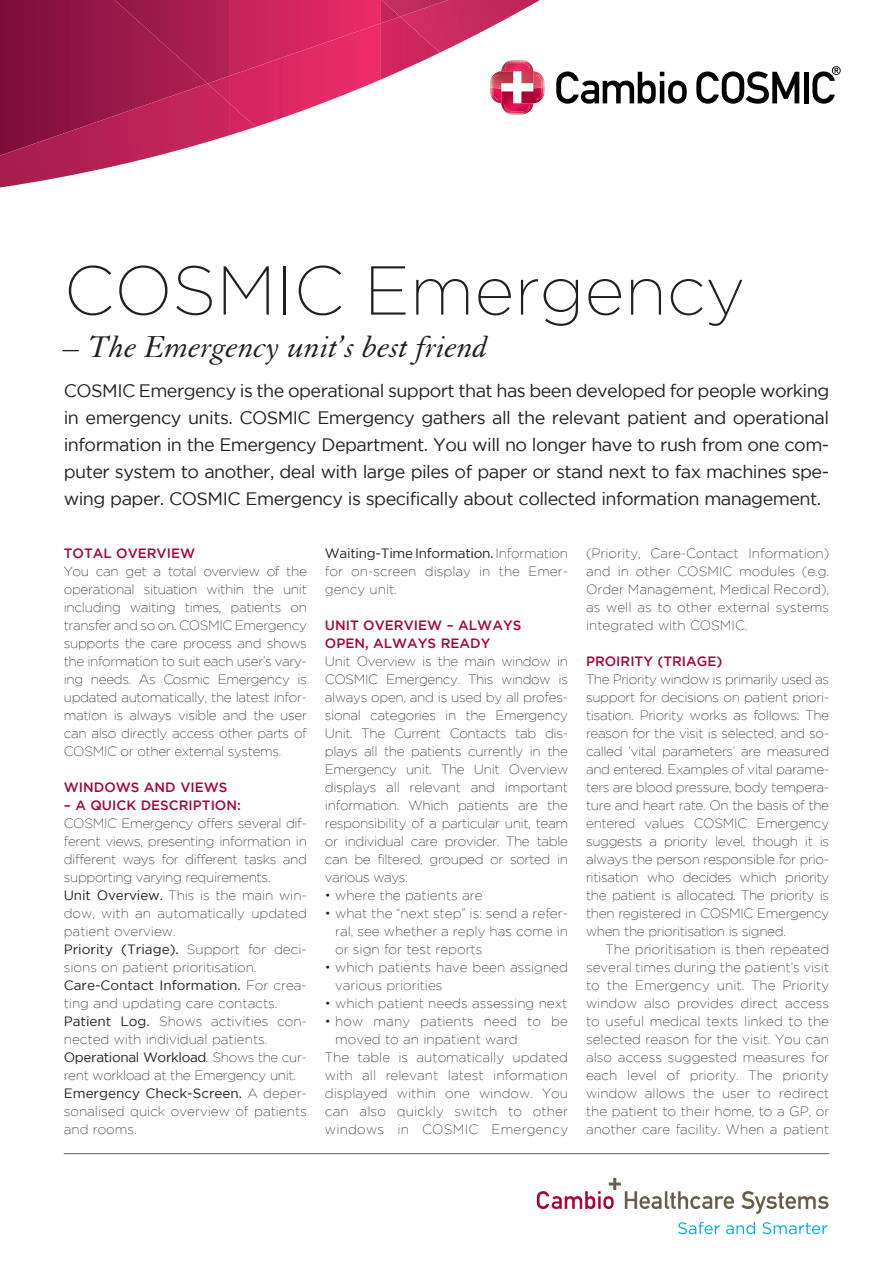
<style>
.page{position:relative;width:893px;height:1263px;background:#fff}
.page>*{position:absolute;margin:0;border:0;box-sizing:border-box;transform-origin:0 0}
.t1{font:200 69px "Gotham";color:#231f20}
.t2{font:italic 33px "Granjon";color:#231f20}
.Bröd_IN_ny{font:18px/27px "Gotham";letter-spacing:-.03em;color:#231f20;text-align:justify}
.Bröd_IN{font:200 13.5px/18px "Gotham";color:#231f20;text-align:justify}
.Bröd_ny{font:200 13.5px/18px "Gotham";color:#231f20;text-align:justify}
.Mellis_ny{font:500 13.5px "Gotham";color:#ab0333}
.Bröd_IN-2{font:200 13.5px/18px "Gotham";letter-spacing:-.025em;color:#231f20}
.Bröd_IN-3{font:500 13.5px/18px "Gotham";color:#ab0333}
.s1{font-weight:400}
.s2{font-weight:300;font-style:italic}
</style>
<div class="page">
<img style="left:0;top:0;width:115px;height:84px">
<img style="left:400px;top:53px;width:39px;height:18px">
<img style="left:0;top:84px;width:229px;height:103px">
<img style="left:400px;top:0;width:140px;height:53px">
<img style="left:0;top:0;width:77px;height:9px">
<svg style="left:115px;top:0;width:285px;height:84px;background:#b62356"></svg>
<img style="left:229px;top:24px;width:151px;height:103px">
<img style="left:229px;top:103px;width:27px;height:32px">
<hr style="left:64px;top:1153px;width:765px;height:1px;background:#685d49">
<img style="left:467px;top:46px;width:78px;height:43px">
<img style="left:533px;top:71px;width:11px;height:4px">
<img style="left:501px;top:60px;width:32px;height:15px">
<img style="left:490px;top:71px;width:23px;height:4px">
<img style="left:505px;top:61px;width:24px;height:9px">
<svg style="left:490px;top:75px;width:54px;height:39px"></svg>
<svg style="left:556px;top:71px;width:131px;height:33px"></svg>
<svg style="left:696px;top:71px;width:103px;height:33px"></svg>
<div style="left:804px;top:72px;width:5px;height:31px;background:#000001"></div>
<svg style="left:812px;top:66px;width:29px;height:38px"></svg>
<svg style="left:741px;top:1191px;width:87px;height:23px"></svg>
<svg style="left:537px;top:1178px;width:197px;height:31px"></svg>
<svg style="left:678px;top:1222px;width:42px;height:12px"></svg>
<svg style="left:726px;top:1222px;width:29px;height:12px"></svg>
<svg style="left:762px;top:1222px;width:65px;height:12px"></svg>
<p class="t1" style="left:64px;top:247px;width:683px">COSMIC Emergency</p>
<p class="t2" style="left:64px;top:329px;width:426px">– The Emergency unit’s best friend</p>
<p class="Bröd_IN_ny" style="left:64px;top:377px;width:767px">COSMIC Emergency is the operational support that has been developed for people working in emergency units. COSMIC Emergency gathers all the relevant patient and operational information in the Emergency Department. You will no longer have to rush from one com&shy;puter system to another, deal with large piles of paper or stand next to fax machines spe&shy;wing paper. COSMIC Emergency is specifically about collected information management.</p>
<p class="Mellis_ny" style="left:64px;top:544px;width:133px">TOTAL OVERVIEW</p>
<p class="Bröd_ny" style="left:64px;top:562px;width:245px">You can get a total overview of the operational situation within the unit including waiting times, patients on transfer and so on. COSMIC Emergency supports the care process and shows the information to suit each user’s vary&shy;ing needs. As Cosmic Emergency is updated automatically, the latest infor&shy;mation is always visible and the user can also directly access other parts of COSMIC or other external systems.</p>
<p class="Mellis_ny" style="left:64px;top:778px;width:165px">WINDOWS AND VIEWS</p>
<p class="Mellis_ny" style="left:64px;top:796px;width:179px">– A QUICK DESCRIPTION:</p>
<p class="Bröd_IN" style="left:64px;top:814px;width:245px">COSMIC Emergency offers several dif&shy;ferent views, presenting information in different ways for different tasks and supporting varying requirements.</p>
<p class="Bröd_IN" style="left:64px;top:886px;width:245px"><span class="s1">Unit Overview.</span> This is the main win&shy;dow, with an automatically updated patient overview.</p>
<p class="Bröd_IN" style="left:64px;top:940px;width:245px"><span class="s1">Priority (Triage).</span> Support for deci&shy;sions on patient prioritisation.</p>
<p class="Bröd_IN" style="left:64px;top:976px;width:245px"><span class="s1">Care-Contact Information.</span> For crea&shy;ting and updating care contacts.</p>
<p class="Bröd_IN" style="left:64px;top:1012px;width:245px"><span class="s1">Patient Log.</span> Shows activities con&shy;nected with individual patients.</p>
<p class="Bröd_IN-2" style="left:64px;top:1048px;width:245px"><span class="s1">Operational Workload</span><span class="s2">.</span> Shows the cur&shy;rent workload at the Emergency unit.</p>
<p class="Bröd_IN" style="left:64px;top:1084px;width:245px"><span class="s1">Emergency Check-Screen.</span> A deper&shy;sonalised quick overview of patients and rooms.</p>
<p class="Bröd_IN" style="left:325px;top:544px;width:245px"><span class="s1">Waiting-Time Information.</span> Information for on-screen display in the Emer&shy;gency unit.</p>
<p class="Bröd_IN-3" style="left:325px;top:616px;width:198px">UNIT OVERVIEW – ALWAYS<br>OPEN, ALWAYS READY</p>
<p class="Bröd_IN" style="left:325px;top:652px;width:245px">Unit Overview is the main window in COSMIC Emergency. This window is always open, and is used by all profes&shy;sional categories in the Emergency Unit. The Current Contacts tab dis&shy;plays all the patients currently in the Emergency unit. The Unit Overview displays all relevant and important information. Which patients are the responsibility of a particular unit, team or individual care provider. The table can be filtered, grouped or sorted in various ways:</p>
<p class="Bröd_IN" style="left:325px;top:886px;width:159px">• where the patients are</p>
<p class="Bröd_ny" style="left:335px;top:904px;width:234px;text-indent:-10px">• what the “next step” is: send a refer&shy;ral, see whether a reply has come in or sign for test reports</p>
<p class="Bröd_ny" style="left:335px;top:958px;width:234px;text-indent:-10px">• which patients have been assigned various priorities</p>
<p class="Bröd_IN" style="left:325px;top:994px;width:244px">• which patient needs assessing next</p>
<p class="Bröd_ny" style="left:335px;top:1012px;width:234px;text-indent:-10px">• how many patients need to be moved to an inpatient ward</p>
<p class="Bröd_IN" style="left:325px;top:1048px;width:245px">The table is automatically updated with all relevant latest information displayed within one window. You can also quickly switch to other windows in COSMIC Emergency</p>
<p class="Bröd_IN" style="left:586px;top:544px;width:245px">(Priority, Care-Contact Information) and in other COSMIC modules (e.g.<br>Order Management, Medical Record), as well as to other external systems integrated with COSMIC.</p>
<p class="Mellis_ny" style="left:586px;top:652px;width:138px">PROIRITY (TRIAGE)</p>
<p class="Bröd_ny" style="left:586px;top:670px;width:245px">The Priority window is primarily used as support for decisions on patient priori&shy;tisation. Priority works as follows: The reason for the visit is selected, and so&shy;called ’vital parameters’ are measured and entered. Examples of vital parame&shy;ters are blood pressure, body tempera&shy;ture and heart rate. On the basis of the entered values COSMIC Emergency suggests a priority level, though it is always the person responsible for prio&shy;ritisation who decides which priority the patient is allocated. The priority is then registered in COSMIC Emergency when the prioritisation is signed.</p>
<p class="Bröd_IN" style="left:586px;top:940px;width:245px;text-indent:20px">The prioritisation is then repeated several times during the patient’s visit to the Emergency unit. The Priority window also provides direct access to useful medical texts linked to the selected reason for the visit. You can also access suggested measures for each level of priority. The priority window allows the user to redirect the patient to their home, to a GP, or another care facility. When a patient</p>
</div>
